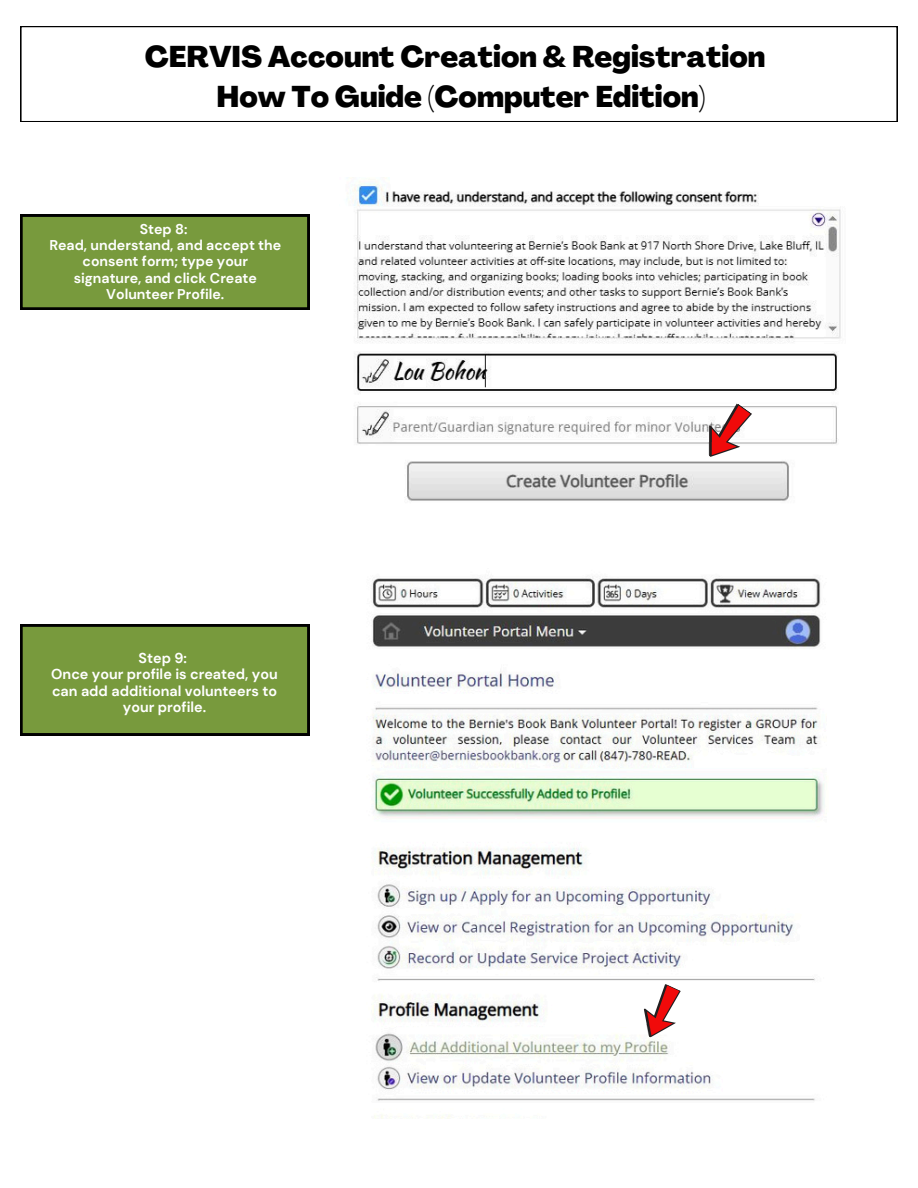
<style>
.page{position:relative;width:918px;height:1188px;background:#fff}
.page>*{position:absolute;margin:0;border:0;box-sizing:border-box;transform-origin:0 0}
.t1{font:800 29.55px/40.5px "Agrandir";color:#000;text-align:center}
.t2{font:700 14.4px/16.6px "DM Sans";color:#fff;text-align:center}
.t3{font:700 14.1px/16.4px "DM Sans";color:#fff;text-align:center}
</style>
<div class="page">
<img style="left:352px;top:183px;width:489px;height:318px">
<svg style="left:694px;top:397px;width:66px;height:71px"></svg>
<div style="left:20px;top:625px;width:289px;height:110px;background:#789a3d"></div>
<svg style="left:20px;top:26px;width:878px;height:96px"></svg>
<img style="left:372px;top:576px;width:453px;height:543px">
<svg style="left:634px;top:980px;width:55px;height:65px"></svg>
<div style="left:20px;top:215px;width:289px;height:94px;background:#789a3d"></div>
<p class="t1" style="left:145px;top:39px;width:622px">CERVIS Account Creation &amp; Registration<br>How To Guide (Computer Edition)</p>
<p class="t3" style="left:140px;top:221px;width:49px">Step 8:</p>
<p class="t3" style="left:49px;top:237px;width:233px">Read, understand, and accept the consent form; type your signature, and click Create<br>Volunteer Profile.</p>
<h1 class="t2" style="left:139px;top:649px;width:50px">Step 9:</h1>
<p class="t2" style="left:51px;top:666px;width:228px">Once your profile is created, you can add additional volunteers to your profile.</p>
</div>
